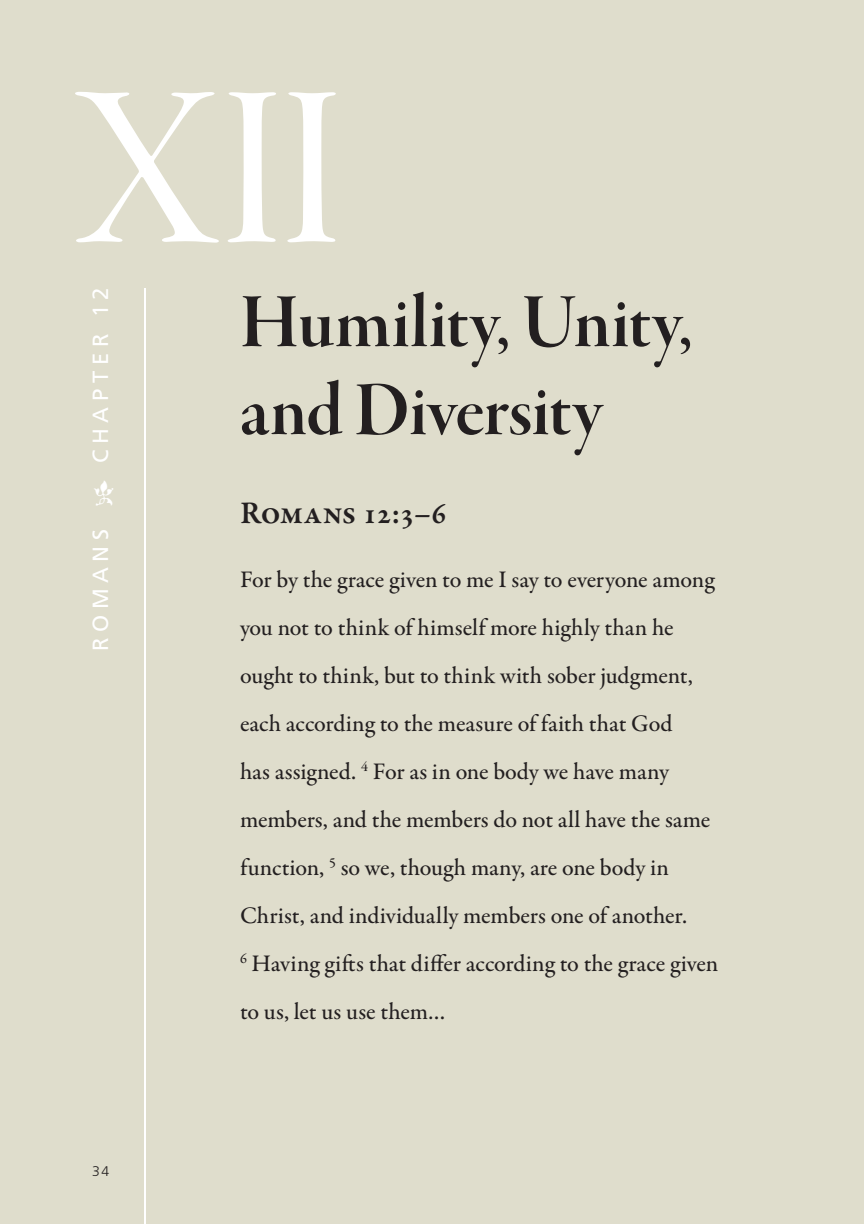
<style>
.page{position:relative;width:864px;height:1224px;background:#dfddcc}
.page>*{position:absolute;margin:0;border:0;box-sizing:border-box;transform-origin:0 0}
.Large_Roman_Numerals{font:236px "Garamond Premr Pro Disp";color:#fff}
.Section_Title{font:80px/88px "Garamond Premr Pro Smbd Disp";color:#231f20}
.Scripture_Reference{font:600 32px "Garamond Premr Pro";letter-spacing:-.015em;color:#231f20}
.Scripture_Passage_LR{font:500 24px/48px "Garamond Premr Pro";letter-spacing:-.005em;color:#231f20}
.Subhead_1_-_Frt_9_15{font:22px "Frutiger LT Std";letter-spacing:.255em;color:#fff}
.t1{font:300 14px "Frutiger LT Std";color:#231f20}
.s1{font-family:"Garamond Premr Pro";font-style:italic}
</style>
<div class="page">
<hr style="left:144px;top:288px;width:2px;height:936px;background:#fff">
<p class="Large_Roman_Numerals" style="left:75px;top:41px;width:273px">XII</p>
<p class="Subhead_1_-_Frt_9_15" style="left:87px;top:651px;width:364px;rotate:-90deg">ROMANS <span class="s1">•</span> CHAPTER 12</p>
<p class="t1" style="left:92px;top:1163px;width:19px">34</p>
<p class="Section_Title" style="left:240px;top:281px;width:454px">Humility, Unity, and Diversity</p>
<p class="Scripture_Reference" style="left:240px;top:494px;width:208px">Romans 12:3–6</p>
<p class="Scripture_Passage_LR" style="left:240px;top:556px;width:480px">For by the grace given to me I say to everyone among you not to think of himself more highly than he ought to think, but to think with sober judgment, each according to the measure of faith that God<br>has assigned. <sup>4</sup> For as in one body we have many members, and the members do not all have the same function, <sup>5</sup> so we, though many, are one body in Christ, and individually members one of another.<br><sup>6</sup> Having gifts that differ according to the grace given to us, let us use them…</p>
</div>
